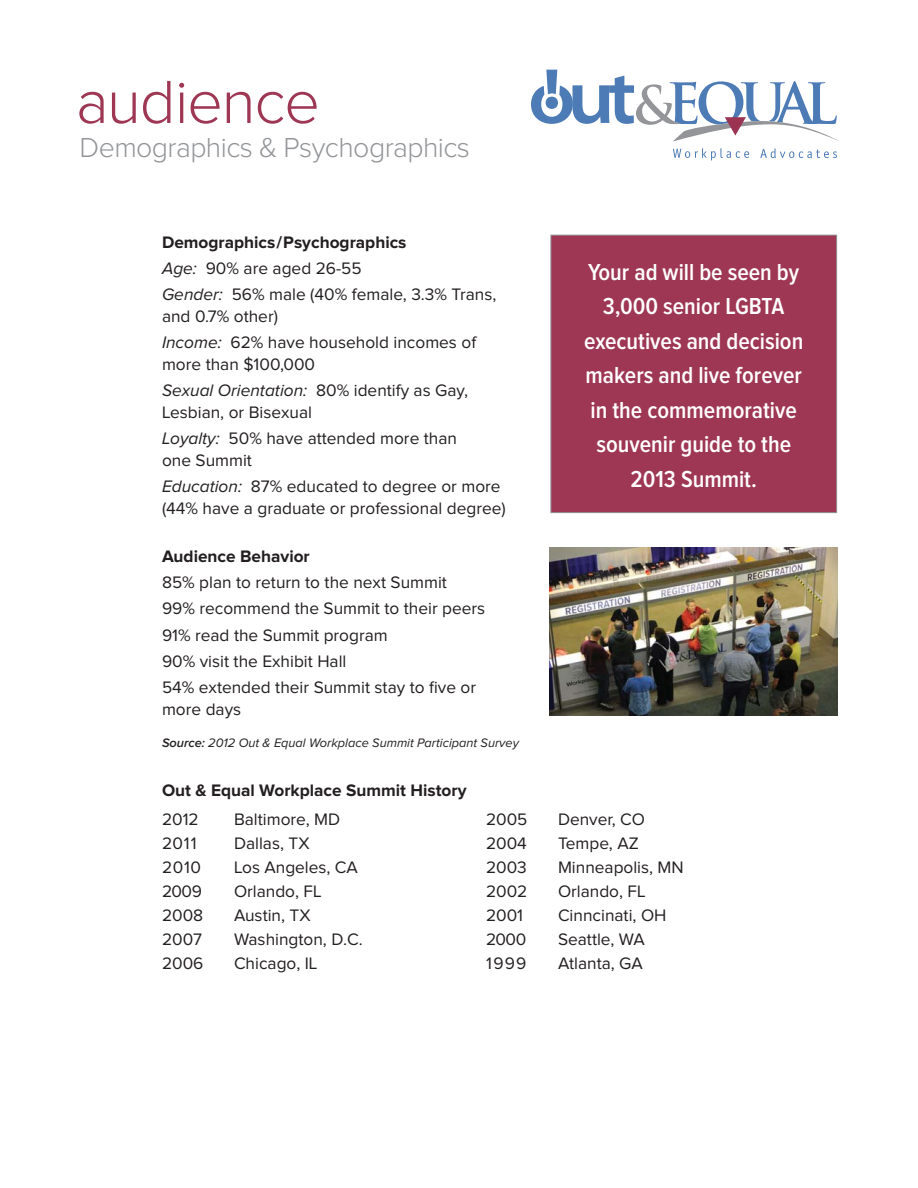
<style>
.page{position:relative;width:918px;height:1188px;background:#fff}
.page>*{position:absolute;margin:0;border:0;box-sizing:border-box;transform-origin:0 0}
.t1{font:300 63px "Proxima Nova";letter-spacing:-.02em;color:#9e3754}
.t2{font:300 28.5px "Proxima Nova";letter-spacing:-.02em;color:#939598}
.t3{font:600 24px/34.5px "Proxima Nova Cond";color:#fff;text-align:center}
.t4{font:17.25px/26.2px "Proxima Nova";color:#231f20}
.t5{font:700 17.25px "Proxima Nova";color:#231f20}
.t6{font:italic 12.75px "Proxima Nova";color:#231f20}
.s1{font-weight:700}
.s2{font-style:italic}
.s3{font-weight:600}
</style>
<div class="page">
<svg style="left:760px;top:148px;width:77px;height:10px"></svg>
<svg style="left:673px;top:148px;width:76px;height:12px"></svg>
<svg style="left:531px;top:70px;width:308px;height:72px"></svg>
<div style="left:551px;top:235px;width:286px;height:278px;background:#9e3754"></div>
<div style="left:551px;top:235px;width:286px;height:278px;border:1px solid #939598"></div>
<img style="left:549px;top:548px;width:288px;height:168px">
<h1 class="t1" style="left:76px;top:82px;width:246px">audience</h1>
<h2 class="t2" style="left:80px;top:139px;width:392px">Demographics &amp; Psychographics</h2>
<p class="t4" style="left:162px;top:230px;width:336px"><span class="s1">Demographics/Psychographics<br></span><span class="s2">Age:</span> 90% are aged 26-55<br><span class="s2">Gender:</span> 56% male (40% female, 3.3% Trans,</p>
<p class="t4" style="left:162px;top:305px;width:316px">and 0.7% other)<br><span class="s2">Income:</span> 62% have household incomes of</p>
<p class="t4" style="left:162px;top:353px;width:308px">more than $100,000<br><span class="s2">Sexual Orientation:</span> 80% identify as Gay,</p>
<p class="t4" style="left:162px;top:401px;width:297px">Lesbian, or Bisexual<br><span class="s2">Loyalty:</span> 50% have attended more than</p>
<p class="t4" style="left:162px;top:449px;width:340px">one Summit<br><span class="s2">Education:</span> 87% educated to degree or more</p>
<p class="t4" style="left:162px;top:497px;width:345px">(44% have a graduate or professional degree)</p>
<p class="t5" style="left:162px;top:551px;width:149px">Audience Behavior</p>
<p class="t4" style="left:162px;top:571px;width:325px">85% plan to return to the next Summit<br>99% recommend the Summit to their peers 91% read the Summit program<br>90% visit the Exhibit Hall<br>54% extended their Summit stay to five or</p>
<p class="t4" style="left:162px;top:698px;width:81px">more days</p>
<p class="t6" style="left:162px;top:738px;width:358px"><span class="s3">Source:</span> 2012 Out &amp; Equal Workplace Summit Participant Survey</p>
<p class="t5" style="left:162px;top:785px;width:306px">Out &amp; Equal Workplace Summit History</p>
<h3 class="t3" style="left:584px;top:257px;width:221px">Your ad will be seen by<br>3,000 senior LGBTA executives and decision makers and live forever in the commemorative souvenir guide to the<br>2013 Summit.</h3>
<p class="t4" style="left:162px;top:808px;width:38px">2012</p>
<p class="t4" style="left:234px;top:808px;width:108px">Baltimore, MD</p>
<p class="t4" style="left:162px;top:832px;width:36px">2011</p>
<p class="t4" style="left:234px;top:832px;width:77px">Dallas, TX</p>
<p class="t4" style="left:162px;top:856px;width:41px">2010</p>
<p class="t4" style="left:234px;top:856px;width:125px">Los Angeles, CA</p>
<p class="t4" style="left:162px;top:880px;width:41px">2009</p>
<p class="t4" style="left:234px;top:880px;width:89px">Orlando, FL</p>
<p class="t4" style="left:162px;top:904px;width:43px">2008</p>
<p class="t4" style="left:234px;top:904px;width:78px">Austin, TX</p>
<p class="t4" style="left:162px;top:928px;width:42px">2007</p>
<p class="t4" style="left:234px;top:928px;width:130px">Washington, D.C.</p>
<p class="t4" style="left:162px;top:952px;width:43px">2006</p>
<p class="t4" style="left:234px;top:952px;width:85px">Chicago, IL</p>
<p class="t4" style="left:486px;top:808px;width:43px">2005</p>
<p class="t4" style="left:558px;top:808px;width:89px">Denver, CO</p>
<p class="t4" style="left:486px;top:832px;width:42px">2004</p>
<p class="t4" style="left:558px;top:832px;width:82px">Tempe, AZ</p>
<p class="t4" style="left:486px;top:856px;width:42px">2003</p>
<p class="t4" style="left:558px;top:856px;width:127px">Minneapolis, MN</p>
<p class="t4" style="left:486px;top:880px;width:43px">2002</p>
<p class="t4" style="left:558px;top:880px;width:89px">Orlando, FL</p>
<p class="t4" style="left:486px;top:904px;width:39px">2001</p>
<p class="t4" style="left:558px;top:904px;width:110px">Cinncinati, OH</p>
<p class="t4" style="left:486px;top:928px;width:42px">2000</p>
<p class="t4" style="left:558px;top:928px;width:88px">Seattle, WA</p>
<p class="t4" style="left:486px;top:952px;width:42px">1999</p>
<p class="t4" style="left:558px;top:952px;width:86px">Atlanta, GA</p>
</div>
